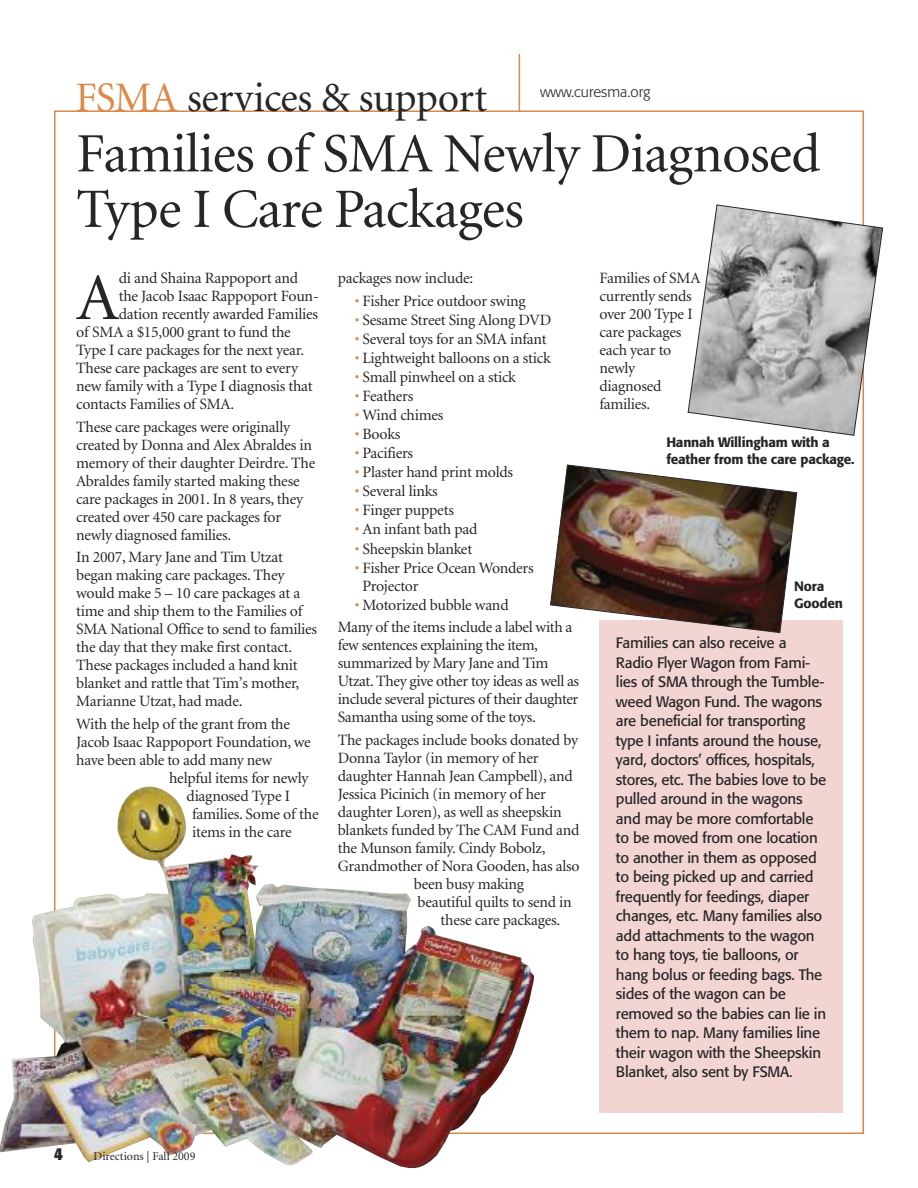
<style>
.page{position:relative;width:918px;height:1188px;background:#fff}
.page>*{position:absolute;margin:0;border:0;box-sizing:border-box;transform-origin:0 0}
.t1{font:66.45px "Minion";color:#272627}
.t2{font:55.5px/55.5px "Minion";letter-spacing:-.015em;color:#272627}
.t3{font:42px "Minion";letter-spacing:-.01em;color:#272627}
.t4{font:700 condensed 18px "Formata";color:#272627}
.t5{font:15.75px/18px "Minion";letter-spacing:-.015em;color:#272627}
.t6{font:15px/19.5px "Formata";letter-spacing:-.015em;color:#272627}
.t7{font:300 15px "Formata";color:#272627}
.t8{font:500 13.5px/17px "Formata";letter-spacing:-.015em;color:#272627}
.t9{font:12px "Minion";color:#272627}
.s1{color:#dc8a49}
</style>
<div class="page">
<hr style="left:519px;top:54px;width:1px;height:57px;background:#dc8a49">
<div style="left:599px;top:620px;width:244px;height:492px;background:#f2d5d3"></div>
<img style="left:0;top:786px;width:534px;height:382px">
<img style="left:550px;top:464px;width:248px;height:169px">
<svg style="left:687px;top:204px;width:196px;height:232px"></svg>
<h3 class="t3" style="left:76px;top:81px;width:413px"><span class="s1">FSMA</span> services &amp; support</h3>
<h2 class="t2" style="left:76px;top:130px;width:746px">Families of SMA Newly Diagnosed<br>Type I Care Packages</h2>
<p class="t7" style="left:540px;top:86px;width:112px">www.curesma.org</p>
<h1 class="t1" style="left:76px;top:272px;width:44px">A</h1>
<p class="t5" style="left:119px;top:270px;width:181px">di and Shaina Rappoport and</p>
<p class="t5" style="left:119px;top:288px;width:201px">the Jacob Isaac Rappoport Foun-</p>
<p class="t5" style="left:119px;top:306px;width:201px">dation recently awarded Families</p>
<p class="t5" style="left:76px;top:324px;width:216px">of SMA a $15,000 grant to fund the</p>
<p class="t5" style="left:76px;top:342px;width:229px">Type I care packages for the next year.</p>
<p class="t5" style="left:76px;top:360px;width:224px">These care packages are sent to every</p>
<p class="t5" style="left:76px;top:378px;width:238px">new family with a Type I diagnosis that</p>
<p class="t5" style="left:76px;top:396px;width:160px">contacts Families of SMA.</p>
<p class="t5" style="left:76px;top:419px;width:241px">These care packages were originally created by Donna and Alex Abraldes in memory of their daughter Deirdre. The Abraldes family started making these care packages in 2001. In 8 years, they created over 450 care packages for newly diagnosed families.</p>
<p class="t5" style="left:76px;top:549px;width:242px">In 2007, Mary Jane and Tim Utzat began making care packages. They would make 5 – 10 care packages at a time and ship them to the Families of SMA National Office to send to families the day that they make first contact.<br>These packages included a hand knit blanket and rattle that Tim’s mother, Marianne Utzat, had made.</p>
<p class="t5" style="left:76px;top:716px;width:215px">With the help of the grant from the</p>
<p class="t5" style="left:76px;top:734px;width:236px">Jacob Isaac Rappoport Foundation, we</p>
<p class="t5" style="left:76px;top:752px;width:198px">have been able to add many new</p>
<p class="t5" style="left:169px;top:770px;width:141px">helpful items for newly</p>
<p class="t5" style="left:187px;top:788px;width:105px">diagnosed Type I</p>
<p class="t5" style="left:192px;top:806px;width:128px">families. Some of the</p>
<p class="t5" style="left:192px;top:824px;width:101px">items in the care</p>
<p class="t5" style="left:338px;top:270px;width:137px">packages now include:</p>
<p class="t5" style="left:355px;top:293px;width:172px"><span class="s1">•</span> Fisher Price outdoor swing</p>
<p class="t5" style="left:355px;top:312px;width:198px"><span class="s1">•</span> Sesame Street Sing Along DVD</p>
<p class="t5" style="left:355px;top:331px;width:193px"><span class="s1">•</span> Several toys for an SMA infant</p>
<p class="t5" style="left:355px;top:350px;width:197px"><span class="s1">•</span> Lightweight balloons on a stick</p>
<p class="t5" style="left:355px;top:369px;width:163px"><span class="s1">•</span> Small pinwheel on a stick</p>
<p class="t5" style="left:355px;top:388px;width:60px"><span class="s1">•</span> Feathers</p>
<p class="t5" style="left:355px;top:407px;width:90px"><span class="s1">•</span> Wind chimes</p>
<p class="t5" style="left:355px;top:426px;width:47px"><span class="s1">•</span> Books</p>
<p class="t5" style="left:355px;top:445px;width:60px"><span class="s1">•</span> Pacifiers</p>
<p class="t5" style="left:355px;top:464px;width:160px"><span class="s1">•</span> Plaster hand print molds</p>
<p class="t5" style="left:355px;top:484px;width:84px"><span class="s1">•</span> Several links</p>
<p class="t5" style="left:355px;top:503px;width:101px"><span class="s1">•</span> Finger puppets</p>
<p class="t5" style="left:355px;top:522px;width:124px"><span class="s1">•</span> An infant bath pad</p>
<p class="t5" style="left:355px;top:541px;width:119px"><span class="s1">•</span> Sheepskin blanket</p>
<p class="t5" style="left:362px;top:560px;width:173px;text-indent:-8px"><span class="s1">•</span> Fisher Price Ocean Wonders<br>Projector</p>
<p class="t5" style="left:338px;top:595px;width:236px;line-height:22.5px;text-indent:17px"><span class="s1">•</span> Motorized bubble wand<br>Many of the items include a label with a</p>
<p class="t5" style="left:338px;top:637px;width:243px">few sentences explaining the item, summarized by Mary Jane and Tim Utzat. They give other toy ideas as well as include several pictures of their daughter Samantha using some of the toys.</p>
<p class="t5" style="left:338px;top:732px;width:242px">The packages include books donated by</p>
<p class="t5" style="left:338px;top:750px;width:202px">Donna Taylor (in memory of her</p>
<p class="t5" style="left:338px;top:768px;width:237px">daughter Hannah Jean Campbell), and</p>
<p class="t5" style="left:338px;top:786px;width:210px">Jessica Picinich (in memory of her</p>
<p class="t5" style="left:338px;top:804px;width:225px">daughter Loren), as well as sheepskin</p>
<p class="t5" style="left:338px;top:822px;width:243px">blankets funded by The CAM Fund and</p>
<p class="t5" style="left:338px;top:840px;width:209px">the Munson family. Cindy Bobolz,</p>
<p class="t5" style="left:338px;top:858px;width:243px">Grandmother of Nora Gooden, has also</p>
<p class="t5" style="left:414px;top:876px;width:112px">been busy making</p>
<p class="t5" style="left:418px;top:894px;width:156px">beautiful quilts to send in</p>
<p class="t5" style="left:441px;top:912px;width:121px">these care packages.</p>
<p class="t5" style="left:599px;top:270px;width:103px">Families of SMA currently sends over 200 Type I care packages each year to newly diagnosed families.</p>
<p class="t8" style="left:666px;top:434px;width:190px">Hannah Willingham with a feather from the care package.</p>
<p class="t8" style="left:794px;top:578px;width:50px">Nora<br>Gooden</p>
<p class="t6" style="left:616px;top:635px;width:212px">Families can also receive a<br>Radio Flyer Wagon from Fami&shy;lies of SMA through the Tumble&shy;weed Wagon Fund. The wagons are beneficial for transporting type I infants around the house, yard, doctors’ offices, hospitals, stores, etc. The babies love to be pulled around in the wagons and may be more comfortable to be moved from one location to another in them as opposed to being picked up and carried frequently for feedings, diaper changes, etc. Many families also add attachments to the wagon to hang toys, tie balloons, or hang bolus or feeding bags. The sides of the wagon can be removed so the babies can lie in them to nap. Many families line their wagon with the Sheepskin<br>Blanket, also sent by FSMA.</p>
<p class="t4" style="left:54px;top:1146px;width:10px">4</p>
<p class="t9" style="left:94px;top:1151px;width:103px">Directions | Fall 2009</p>
</div>
